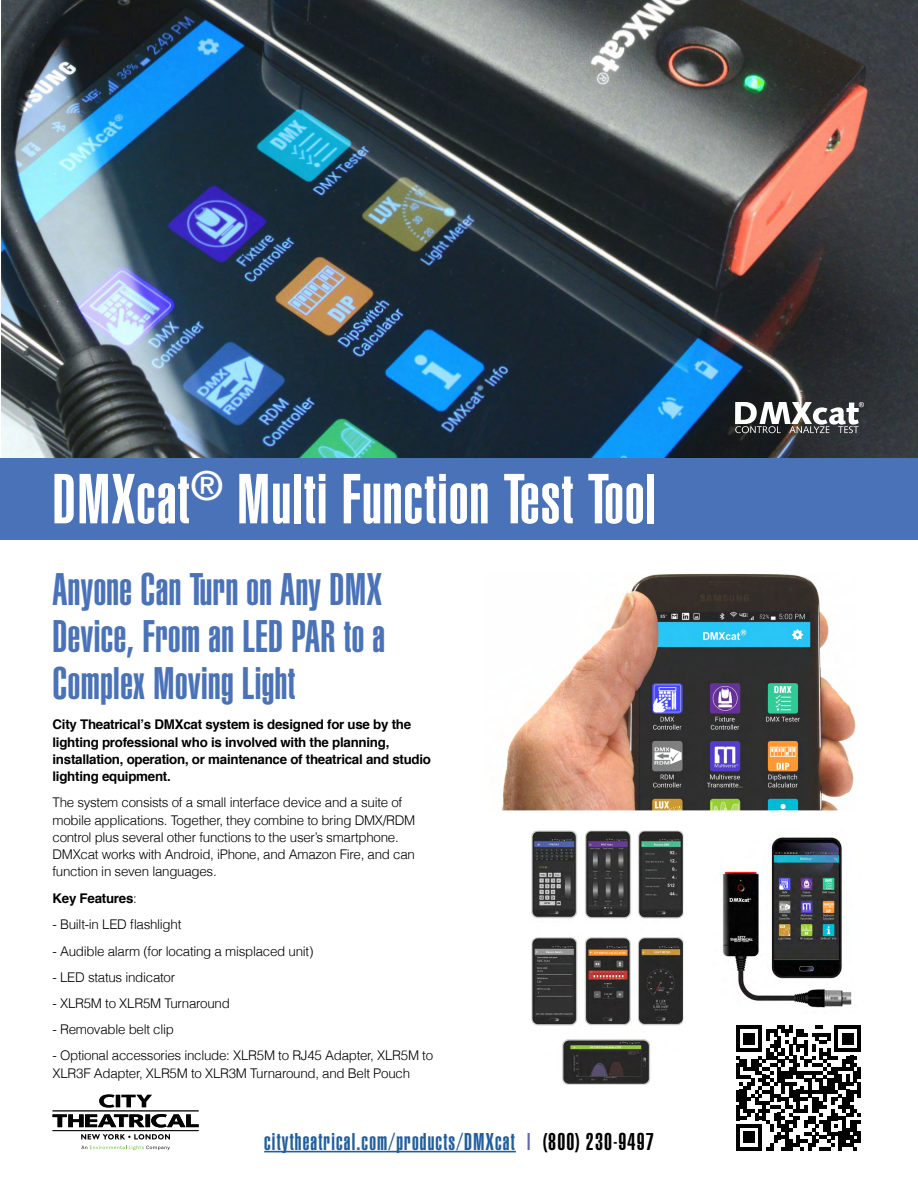
<style>
.page{position:relative;width:918px;height:1188px;background:#fff}
.page>*{position:absolute;margin:0;border:0;box-sizing:border-box;transform-origin:0 0}
.t1{font:900 extra-condensed 69.45px "Helvetica";letter-spacing:.02em;color:#fff}
.t2{font:900 extra-condensed 44.85px/47.1px "Helvetica";letter-spacing:.01em;color:#4972b8;text-align:justify}
.t3{font:900 extra-condensed 23.85px "Helvetica";letter-spacing:.05em;color:#215e9e}
.t4{font:300 13.35px/17.2px "Helvetica";letter-spacing:-.02em;color:#000}
.t5{font:700 13.35px/17.2px "Helvetica";letter-spacing:-.02em;color:#000}
.s1{font-weight:300}
.s2{color:#6566ae}
.s3{color:#000}
</style>
<div class="page">
<img style="left:1px;top:0;width:917px;height:458px">
<div style="left:0;top:458px;width:918px;height:82px;background:#4972b8"></div>
<svg style="left:735px;top:402px;width:129px;height:31px"></svg>
<img style="left:502px;top:574px;width:354px;height:236px">
<img style="left:531px;top:831px;width:152px;height:254px">
<img style="left:722px;top:837px;width:130px;height:171px">
<hr style="left:264px;top:1151px;width:252px;height:1px;background:#215e9e">
<svg style="left:736px;top:1025px;width:125px;height:125px"></svg>
<hr style="left:857px;top:1132px;width:4px;height:11px;background:#000">
<svg style="left:99px;top:1094px;width:16px;height:14px"></svg>
<hr style="left:116px;top:1095px;width:4px;height:12px;background:#000">
<svg style="left:121px;top:1095px;width:31px;height:12px"></svg>
<hr style="left:53px;top:1111px;width:146px;height:1px;background:#000">
<hr style="left:53px;top:1130px;width:146px;height:1px;background:#000">
<hr style="left:146px;top:1114px;width:4px;height:13px;background:#000">
<svg style="left:53px;top:1114px;width:91px;height:13px"></svg>
<svg style="left:151px;top:1114px;width:48px;height:13px"></svg>
<svg style="left:81px;top:1134px;width:89px;height:16px"></svg>
<h1 class="t1" style="left:53px;top:459px;width:605px">DMXcat<sup>®</sup> Multi Function Test Tool</h1>
<h2 class="t2" style="left:53px;top:565px;width:334px">Anyone Can Turn on Any DMX Device, From an LED PAR to a Complex Moving Light</h2>
<p class="t5" style="left:53px;top:716px;width:380px">City Theatrical’s DMXcat system is designed for use by the lighting professional who is involved with the planning, installation, operation, or maintenance of theatrical and studio lighting equipment.</p>
<p class="t4" style="left:53px;top:793px;width:364px">The system consists of a small interface device and a suite of mobile applications. Together, they combine to bring DMX/RDM control plus several other functions to the user’s smartphone.<br>DMXcat works with Android, iPhone, and Amazon Fire, and can function in seven languages.</p>
<p class="t5" style="left:53px;top:889px;width:86px">Key Features<span class="s1">:</span></p>
<p class="t4" style="left:53px;top:915px;width:130px">- Built-in LED flashlight</p>
<p class="t4" style="left:53px;top:942px;width:262px">- Audible alarm (for locating a misplaced unit)</p>
<p class="t4" style="left:53px;top:968px;width:124px">- LED status indicator</p>
<p class="t4" style="left:53px;top:994px;width:179px">- XLR5M to XLR5M Turnaround</p>
<p class="t4" style="left:53px;top:1020px;width:123px">- Removable belt clip</p>
<p class="t4" style="left:53px;top:1046px;width:382px">- Optional accessories include: XLR5M to RJ45 Adapter, XLR5M to<br>XLR3F Adapter, XLR5M to XLR3M Turnaround, and Belt Pouch</p>
<h3 class="t3" style="left:264px;top:1128px;width:391px">citytheatrical.com/products/DMXcat <span class="s2">|</span> <span class="s3">(800) 230-9497</span></h3>
</div>
